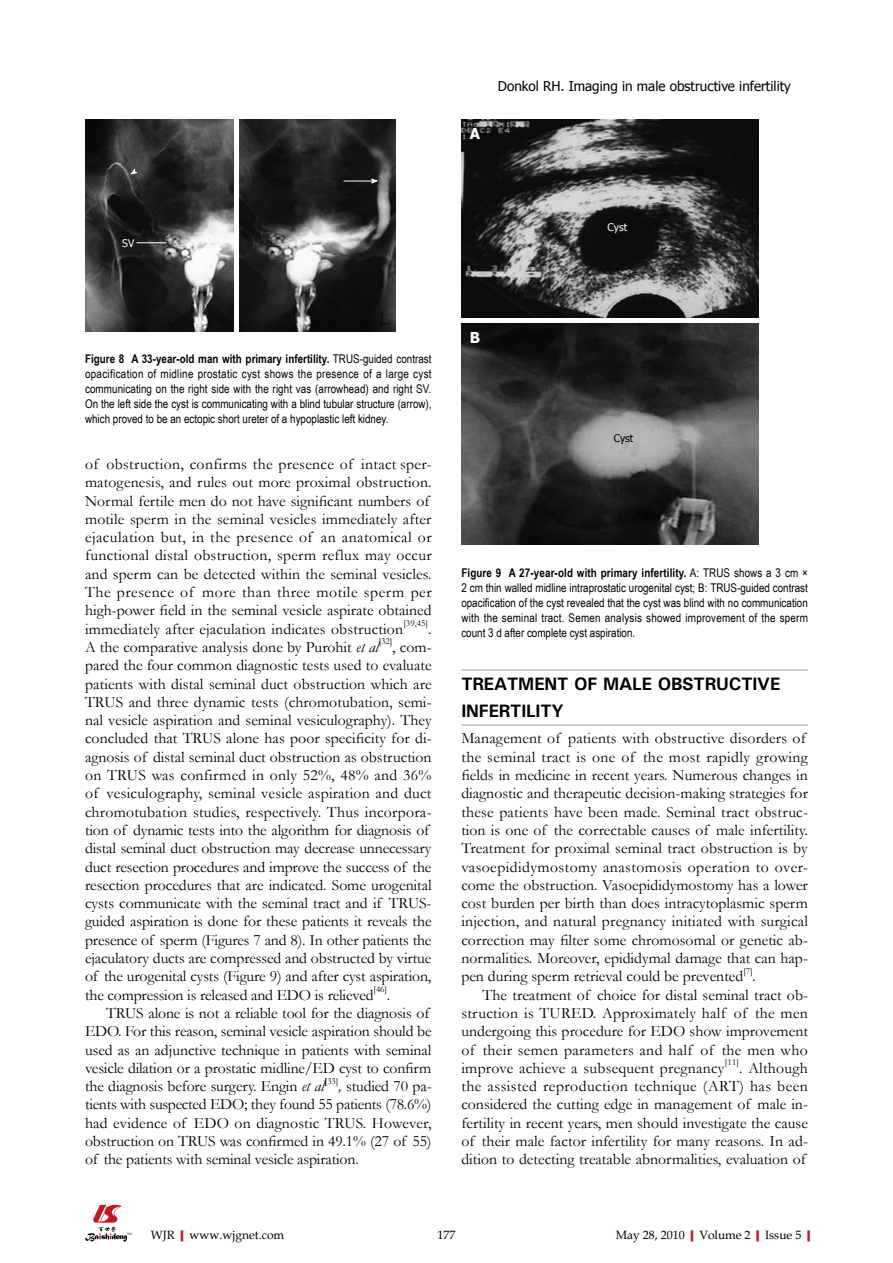
<style>
.page{position:relative;width:893px;height:1263px;background:#fff}
.page>*{position:absolute;margin:0;border:0;box-sizing:border-box;transform-origin:0 0}
.t1{font:700 18px/27px "Univers";letter-spacing:-.01em;color:#000}
.t2{font:15.75px/18.3px "Garamond";color:#000}
.t3{font:15.75px "Garamond";letter-spacing:.02em;color:#000}
.t4{font:700 15px "Tahoma";color:#fff}
.t5{font:13.5px "Tahoma";color:#000}
.t6{font:12px/15px "Arial Narrow";color:#000;text-align:justify}
.t7{font:12px "Book Antiqua";color:#000}
.t8{font:10.5px "Tahoma";color:#fff}
.t9{font:10.5px "Tahoma";color:#000}
.t10{font:9.15px "Garamond";letter-spacing:.005em;color:#000}
.s1{font-weight:700}
.s2{font-style:italic}
.s3{font-weight:700;color:#c01920}
</style>
<div class="page">
<svg style="left:85px;top:1205px;width:48px;height:36px"></svg>
<img style="left:85px;top:119px;width:310px;height:213px">
<hr style="left:136px;top:243px;width:30px;height:1px;background:#fff">
<svg style="left:371px;top:179px;width:6px;height:4px"></svg>
<hr style="left:344px;top:181px;width:30px;height:1px;background:#fff">
<svg style="left:131px;top:169px;width:6px;height:5px"></svg>
<div style="left:234px;top:119px;width:5px;height:213px;background:#fff"></div>
<img style="left:461px;top:119px;width:298px;height:425px">
<hr style="left:461px;top:318px;width:298px;height:4px;background:#fff">
<hr style="left:461px;top:670px;width:347px;height:1px;background:#9f9fa0">
<hr style="left:461px;top:725px;width:347px;height:1px;background:#9f9fa0">
<p class="t8" style="left:122px;top:236px;width:14px">SV</p>
<p class="t4" style="left:470px;top:123px;width:12px">A</p>
<p class="t5" style="left:498px;top:77px;width:295px">Donkol RH. Imaging in male obstructive infertility</p>
<p class="t8" style="left:608px;top:220px;width:21px">Cyst</p>
<p class="t6" style="left:85px;top:351px;width:348px"><span class="s1">Figure 8 A 33-year-old man with primary infertility.</span> TRUS-guided contrast opacification of midline prostatic cyst shows the presence of a large cyst communicating on the right side with the right vas (arrowhead) and right SV.<br>On the left side the cyst is communicating with a blind tubular structure (arrow), which proved to be an ectopic short ureter of a hypoplastic left kidney.</p>
<p class="t2" style="left:85px;top:454px;width:348px">of obstruction, confirms the presence of intact sper&shy;matogenesis, and rules out more proximal obstruction.<br>Normal fertile men do not have significant numbers of motile sperm in the seminal vesicles immediately after ejaculation but, in the presence of an anatomical or functional distal obstruction, sperm reflux may occur and sperm can be detected within the seminal vesicles.<br>The presence of more than three motile sperm per high-power field in the seminal vesicle aspirate obtained immediately after ejaculation indicates obstruction</p>
<p class="t10" style="left:403px;top:617px;width:26px">[39,45]</p>
<p class="t2" style="left:428px;top:619px;width:5px">.</p>
<p class="t2" style="left:85px;top:637px;width:295px">A the comparative analysis done by Purohit <span class="s2">et al</span></p>
<p class="t10" style="left:379px;top:635px;width:15px">[32]</p>
<p class="t2" style="left:85px;top:637px;width:348px;text-indent:307px">, com&shy;pared the four common diagnostic tests used to evaluate patients with distal seminal duct obstruction which are TRUS and three dynamic tests (chromotubation, semi&shy;nal vesicle aspiration and seminal vesiculography). They concluded that TRUS alone has poor specificity for di&shy;agnosis of distal seminal duct obstruction as obstruction on TRUS was confirmed in only 52%, 48% and 36% of vesiculography, seminal vesicle aspiration and duct chromotubation studies, respectively. Thus incorpora&shy;tion of dynamic tests into the algorithm for diagnosis of distal seminal duct obstruction may decrease unnecessary duct resection procedures and improve the success of the resection procedures that are indicated. Some urogenital cysts communicate with the seminal tract and if TRUS&shy;guided aspiration is done for these patients it reveals the presence of sperm (Figures 7 and 8). In other patients the ejaculatory ducts are compressed and obstructed by virtue of the urogenital cysts (Figure 9) and after cyst aspiration, the compression is released and EDO is relieved</p>
<p class="t10" style="left:374px;top:983px;width:15px">[46]</p>
<p class="t2" style="left:387px;top:985px;width:5px">.</p>
<p class="t2" style="left:106px;top:1003px;width:325px">TRUS alone is not a reliable tool for the diagnosis of</p>
<p class="t2" style="left:85px;top:1022px;width:348px">EDO. For this reason, seminal vesicle aspiration should be</p>
<p class="t2" style="left:85px;top:1040px;width:348px">used as an adjunctive technique in patients with seminal</p>
<p class="t2" style="left:85px;top:1058px;width:348px">vesicle dilation or a prostatic midline/ED cyst to confirm</p>
<p class="t2" style="left:85px;top:1077px;width:241px">the diagnosis before surgery. Engin <span class="s2">et al</span></p>
<p class="t10" style="left:324px;top:1074px;width:16px"><span class="s1">[</span>33]</p>
<p class="t2" style="left:85px;top:1077px;width:348px;text-align:justify;text-indent:253px"><span class="s2">,</span> studied 70 pa&shy;tients with suspected EDO; they found 55 patients (78.6%) had evidence of EDO on diagnostic TRUS. However, obstruction on TRUS was confirmed in 49.1% (27 of 55) of the patients with seminal vesicle aspiration.</p>
<p class="t4" style="left:470px;top:327px;width:12px">B</p>
<p class="t9" style="left:614px;top:431px;width:21px">Cyst</p>
<p class="t6" style="left:461px;top:565px;width:348px"><span class="s1">Figure 9 A 27-year-old with primary infertility.</span> A: TRUS shows a 3 cm × 2 cm thin walled midline intraprostatic urogenital cyst; B: TRUS-guided contrast opacification of the cyst revealed that the cyst was blind with no communication with the seminal tract. Semen analysis showed improvement of the sperm count 3 d after complete cyst aspiration.</p>
<p class="t1" style="left:461px;top:670px;width:320px">TREATMENT OF MALE OBSTRUCTIVE<br>INFERTILITY</p>
<p class="t2" style="left:461px;top:729px;width:348px">Management of patients with obstructive disorders of the seminal tract is one of the most rapidly growing fields in medicine in recent years. Numerous changes in diagnostic and therapeutic decision-making strategies for these patients have been made. Seminal tract obstruc&shy;tion is one of the correctable causes of male infertility.<br>Treatment for proximal seminal tract obstruction is by vasoepididymostomy anastomosis operation to over&shy;come the obstruction. Vasoepididymostomy has a lower cost burden per birth than does intracytoplasmic sperm injection, and natural pregnancy initiated with surgical correction may filter some chromosomal or genetic ab&shy;normalities. Moreover, epididymal damage that can hap&shy;pen during sperm retrieval could be prevented</p>
<p class="t10" style="left:743px;top:965px;width:11px">[7]</p>
<p class="t2" style="left:753px;top:967px;width:5px">.</p>
<p class="t2" style="left:483px;top:985px;width:327px">The treatment of choice for distal seminal tract ob-</p>
<p class="t3" style="left:461px;top:1002px;width:348px">struction is TURED. Approximately half of the men</p>
<p class="t2" style="left:461px;top:1022px;width:348px">undergoing this procedure for EDO show improvement</p>
<p class="t3" style="left:461px;top:1039px;width:348px">of their semen parameters and half of the men who</p>
<p class="t2" style="left:461px;top:1058px;width:265px">improve achieve a subsequent pregnancy</p>
<p class="t10" style="left:725px;top:1056px;width:16px">[11]</p>
<p class="t2" style="left:461px;top:1058px;width:348px;text-align:justify;text-indent:278px">. Although the assisted reproduction technique (ART) has been considered the cutting edge in management of male in&shy;fertility in recent years, men should investigate the cause of their male factor infertility for many reasons. In ad&shy;dition to detecting treatable abnormalities, evaluation of</p>
<p class="t7" style="left:151px;top:1226px;width:135px">WJR<span class="s3">|</span>www.wjgnet.com</p>
<p class="t7" style="left:437px;top:1226px;width:19px">177</p>
<p class="t7" style="left:616px;top:1226px;width:202px">May 28, 2010<span class="s3">|</span>Volume 2<span class="s3">|</span>Issue 5<span class="s3">|</span></p>
</div>
